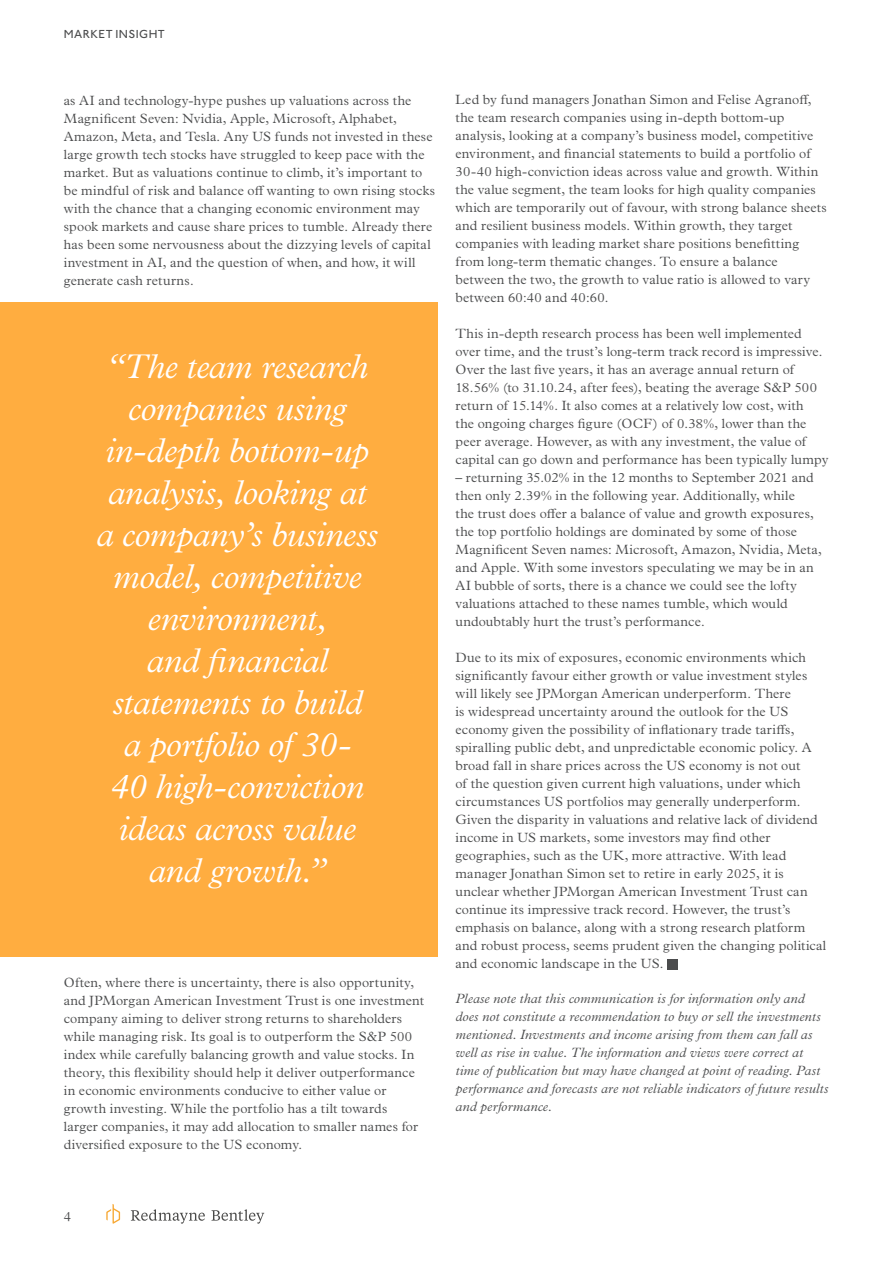
<style>
.page{position:relative;width:893px;height:1263px;background:#fff}
.page>*{position:absolute;margin:0;border:0;box-sizing:border-box;transform-origin:0 0}
.t1{font:italic 300 34.5px/42px "Plantin MT Pro";letter-spacing:-.01em;color:#fff;text-align:center}
.t2{font:300 13.5px/18px "Plantin MT Pro";letter-spacing:.01em;color:#4b4c4d}
.t3{font:italic 300 13.5px/18px "Plantin MT Pro";letter-spacing:.01em;color:#4b4c4d}
.t4{font:500 12px "Johnston ITC Pro";letter-spacing:.04em;color:#4b4c4d}
</style>
<div class="page">
<svg style="left:131px;top:1209px;width:74px;height:15px"></svg>
<svg style="left:211px;top:1209px;width:53px;height:15px"></svg>
<svg style="left:106px;top:1204px;width:14px;height:20px"></svg>
<div style="left:667px;top:959px;width:11px;height:11px;background:#4b4c4d"></div>
<div style="left:0;top:302px;width:437px;height:655px;background:#ffad40"></div>
<p class="t4" style="left:64px;top:27px;width:102px">MARKET INSIGHT</p>
<p class="t2" style="left:64px;top:91px;width:373px">as AI and technology-hype pushes up valuations across the Magnificent Seven: Nvidia, Apple, Microsoft, Alphabet, Amazon, Meta, and Tesla. Any US funds not invested in these large growth tech stocks have struggled to keep pace with the market. But as valuations continue to climb, it’s important to be mindful of risk and balance off wanting to own rising stocks with the chance that a changing economic environment may spook markets and cause share prices to tumble. Already there has been some nervousness about the dizzying levels of capital investment in AI, and the question of when, and how, it will generate cash returns.</p>
<p class="t1" style="left:96px;top:347px;width:283px">“The team research companies using in-depth bottom-up analysis, looking at a company’s business model, competitive environment,<br>and financial statements to build<br>a portfolio of 30-<br>40 high-conviction ideas across value and growth.”</p>
<p class="t2" style="left:64px;top:973px;width:362px">Often, where there is uncertainty, there is also opportunity, and JPMorgan American Investment Trust is one investment company aiming to deliver strong returns to shareholders while managing risk. Its goal is to outperform the S&amp;P 500 index while carefully balancing growth and value stocks. In theory, this flexibility should help it deliver outperformance in economic environments conducive to either value or growth investing. While the portfolio has a tilt towards larger companies, it may add allocation to smaller names for diversified exposure to the US economy.</p>
<p class="t2" style="left:455px;top:91px;width:373px">Led by fund managers Jonathan Simon and Felise Agranoff, the team research companies using in-depth bottom-up analysis, looking at a company’s business model, competitive environment, and financial statements to build a portfolio of 30-40 high-conviction ideas across value and growth. Within the value segment, the team looks for high quality companies which are temporarily out of favour, with strong balance sheets and resilient business models. Within growth, they target companies with leading market share positions benefitting from long-term thematic changes. To ensure a balance between the two, the growth to value ratio is allowed to vary between 60:40 and 40:60.</p>
<p class="t2" style="left:455px;top:325px;width:374px">This in-depth research process has been well implemented over time, and the trust’s long-term track record is impressive.<br>Over the last five years, it has an average annual return of 18.56% (to 31.10.24, after fees), beating the average S&amp;P 500 return of 15.14%. It also comes at a relatively low cost, with<br>the ongoing charges figure (OCF) of 0.38%, lower than the peer average. However, as with any investment, the value of capital can go down and performance has been typically lumpy</p>
<p class="t2" style="left:455px;top:469px;width:368px">– returning 35.02% in the 12 months to September 2021 and then only 2.39% in the following year. Additionally, while<br>the trust does offer a balance of value and growth exposures, the top portfolio holdings are dominated by some of those Magnificent Seven names: Microsoft, Amazon, Nvidia, Meta, and Apple. With some investors speculating we may be in an AI bubble of sorts, there is a chance we could see the lofty valuations attached to these names tumble, which would undoubtably hurt the trust’s performance.</p>
<p class="t2" style="left:455px;top:649px;width:372px">Due to its mix of exposures, economic environments which significantly favour either growth or value investment styles will likely see JPMorgan American underperform. There<br>is widespread uncertainty around the outlook for the US economy given the possibility of inflationary trade tariffs, spiralling public debt, and unpredictable economic policy. A broad fall in share prices across the US economy is not out<br>of the question given current high valuations, under which circumstances US portfolios may generally underperform.<br>Given the disparity in valuations and relative lack of dividend income in US markets, some investors may find other geographies, such as the UK, more attractive. With lead manager Jonathan Simon set to retire in early 2025, it is unclear whether JPMorgan American Investment Trust can continue its impressive track record. However, the trust’s emphasis on balance, along with a strong research platform and robust process, seems prudent given the changing political and economic landscape in the US.</p>
<p class="t3" style="left:455px;top:990px;width:374px">Please note that this communication is for information only and does not constitute a recommendation to buy or sell the investments mentioned. Investments and income arising from them can fall as well as rise in value. The information and views were correct at time of publication but may have changed at point of reading. Past performance and forecasts are not reliable indicators of future results and performance.</p>
<p class="t2" style="left:64px;top:1207px;width:9px">4</p>
</div>
